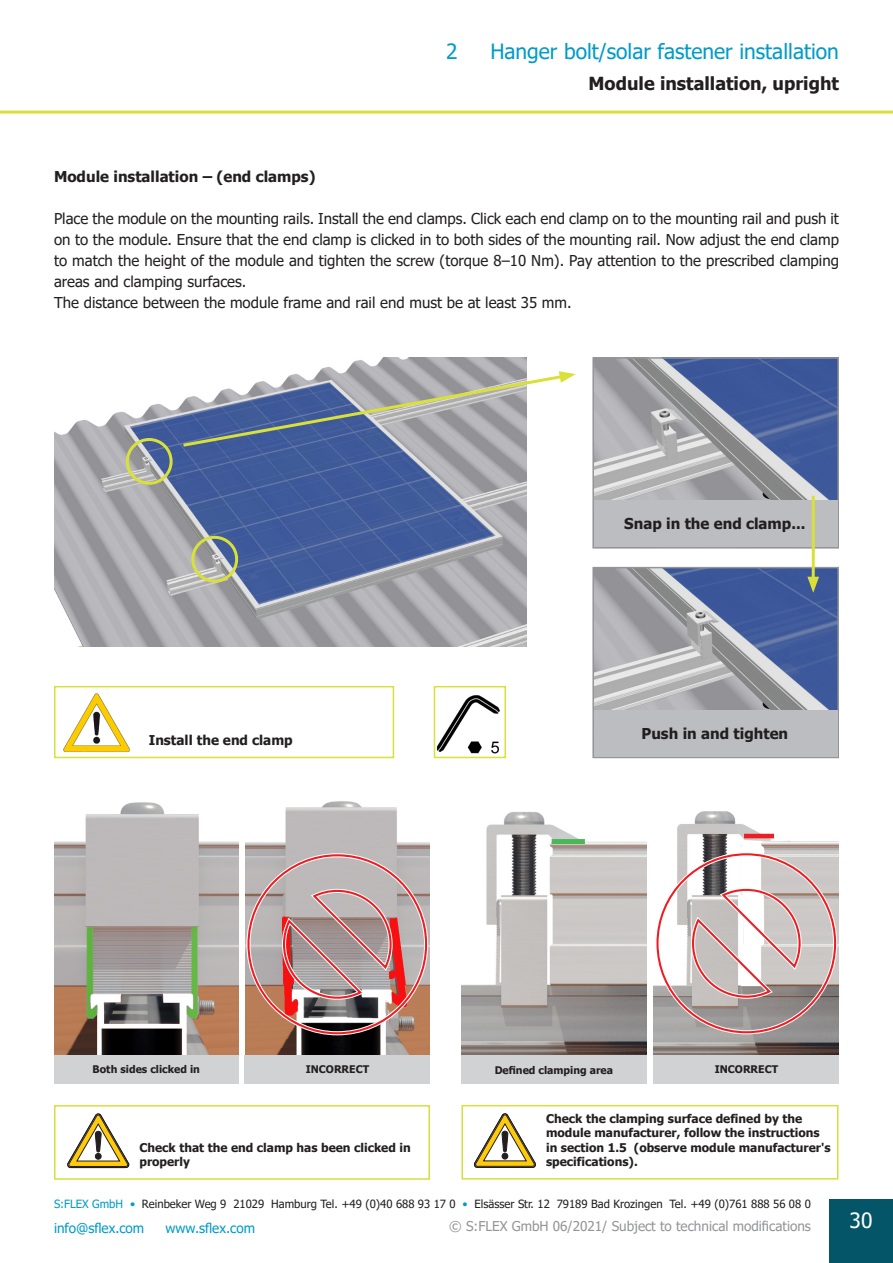
<style>
.page{position:relative;width:893px;height:1263px;background:#fff}
.page>*{position:absolute;margin:0;border:0;box-sizing:border-box;transform-origin:0 0}
.t1{font:21px "Tahoma";color:#009bc8}
.t2{font:21px "Tahoma";color:#fff}
.t3{font:700 18px "Tahoma";color:#231f20}
.t4{font:15px/21px "Tahoma";color:#231f20}
.t5{font:700 15px "Tahoma";color:#231f20}
.t6{font:13.5px "Tahoma";color:#939598}
.t7{font:13.5px "Tahoma";color:#009bc8}
.t8{font:700 13.5px "Tahoma";color:#231f20}
.t9{font:700 12px/14.4px "Tahoma";color:#231f20}
.t10{font:11.4px "Tahoma";color:#231f20}
.t11{font:700 10.5px "Tahoma";color:#231f20}
.s1{color:#009bc8}
</style>
<div class="page">
<div style="left:829px;top:1199px;width:64px;height:64px;background:#035567"></div>
<hr style="left:0;top:111px;width:893px;height:3px;background:#d9e139">
<img style="left:595px;top:570px;width:241px;height:140px">
<div style="left:592px;top:567px;width:247px;height:191px;border:2px solid #939598"></div>
<img style="left:54px;top:357px;width:472px;height:289px">
<div style="left:54px;top:686px;width:340px;height:72px;border:2px solid #d9e139"></div>
<img style="left:63px;top:693px;width:67px;height:59px">
<img style="left:595px;top:360px;width:241px;height:140px">
<div style="left:592px;top:357px;width:247px;height:192px;border:2px solid #939598"></div>
<div style="left:594px;top:500px;width:244px;height:47px;background:#bcbdc0"></div>
<svg style="left:180px;top:371px;width:396px;height:78px"></svg>
<div style="left:594px;top:710px;width:244px;height:46px;background:#bcbdc0"></div>
<hr style="left:812px;top:496px;width:3px;height:86px;background:#d9e139">
<svg style="left:807px;top:577px;width:12px;height:16px"></svg>
<img style="left:437px;top:695px;width:63px;height:59px">
<div style="left:434px;top:686px;width:72px;height:72px;border:2px solid #d9e139"></div>
<div style="left:191px;top:536px;width:47px;height:47px;border:3px solid #d9e139;border-radius:50%"></div>
<div style="left:126px;top:438px;width:47px;height:47px;border:3px solid #d9e139;border-radius:50%"></div>
<img style="left:654px;top:811px;width:185px;height:244px">
<img style="left:461px;top:812px;width:185px;height:244px">
<hr style="left:744px;top:834px;width:30px;height:4px;background:#ee1d23">
<img style="left:54px;top:802px;width:185px;height:253px">
<img style="left:246px;top:801px;width:184px;height:254px">
<div style="left:54px;top:1055px;width:185px;height:28px;background:#d1d2d4"></div>
<div style="left:245px;top:1055px;width:185px;height:28px;background:#d1d2d4"></div>
<div style="left:54px;top:1105px;width:376px;height:75px;border:2px solid #d5df3e"></div>
<svg style="left:67px;top:1114px;width:62px;height:54px"></svg>
<div style="left:461px;top:1105px;width:377px;height:74px;border:2px solid #d5df3e"></div>
<svg style="left:474px;top:1113px;width:62px;height:55px"></svg>
<svg style="left:246px;top:853px;width:182px;height:182px;background:#b89895"></svg>
<div style="left:461px;top:1056px;width:185px;height:28px;background:#d1d2d4"></div>
<div style="left:654px;top:1055px;width:185px;height:28px;background:#d1d2d4"></div>
<svg style="left:655px;top:852px;width:182px;height:182px"></svg>
<div style="left:552px;top:839px;width:33px;height:5px;background:#49b857"></div>
<h1 class="t1" style="left:446px;top:37px;width:13px">2</h1>
<h1 class="t1" style="left:490px;top:37px;width:350px">Hanger bolt/solar fastener installation</h1>
<p class="t3" style="left:589px;top:71px;width:252px">Module installation, upright</p>
<p class="t5" style="left:54px;top:166px;width:263px">Module installation – (end clamps)</p>
<p class="t4" style="left:54px;top:208px;width:786px">Place the module on the mounting rails. Install the end clamps. Click each end clamp on to the mounting rail and push it on to the module. Ensure that the end clamp is clicked in to both sides of the mounting rail. Now adjust the end clamp to match the height of the module and tighten the screw (torque 8–10 Nm). Pay attention to the prescribed clamping areas and clamping surfaces.<br>The distance between the module frame and rail end must be at least 35 mm.</p>
<p class="t8" style="left:149px;top:731px;width:145px">Install the end clamp</p>
<p class="t5" style="left:624px;top:513px;width:183px">Snap in the end clamp...</p>
<p class="t5" style="left:641px;top:723px;width:148px">Push in and tighten</p>
<p class="t11" style="left:93px;top:1062px;width:109px">Both sides clicked in</p>
<p class="t11" style="left:306px;top:1062px;width:65px">INCORRECT</p>
<p class="t9" style="left:139px;top:1141px;width:273px">Check that the end clamp has been clicked in properly</p>
<p class="t11" style="left:495px;top:1063px;width:120px">Defined clamping area</p>
<p class="t11" style="left:715px;top:1062px;width:65px">INCORRECT</p>
<p class="t9" style="left:546px;top:1112px;width:286px">Check the clamping surface defined by the module manufacturer, follow the instructions in section 1.5 (observe module manufacturer's specifications).</p>
<p class="t10" style="left:54px;top:1196px;width:758px"><span class="s1">S:FLEX GmbH •</span> Reinbeker Weg 9 21029 Hamburg Tel. +49 (0)40 688 93 17 0 <span class="s1">•</span> Elsässer Str. 12 79189 Bad Krozingen Tel. +49 (0)761 888 56 08 0</p>
<p class="t7" style="left:54px;top:1219px;width:92px">info@sflex.com</p>
<p class="t7" style="left:165px;top:1219px;width:91px">www.sflex.com</p>
<p class="t6" style="left:449px;top:1217px;width:363px">© S:FLEX GmbH 06/2021/ Subject to technical modifications</p>
<h1 class="t2" style="left:850px;top:1206px;width:24px">30</h1>
</div>
